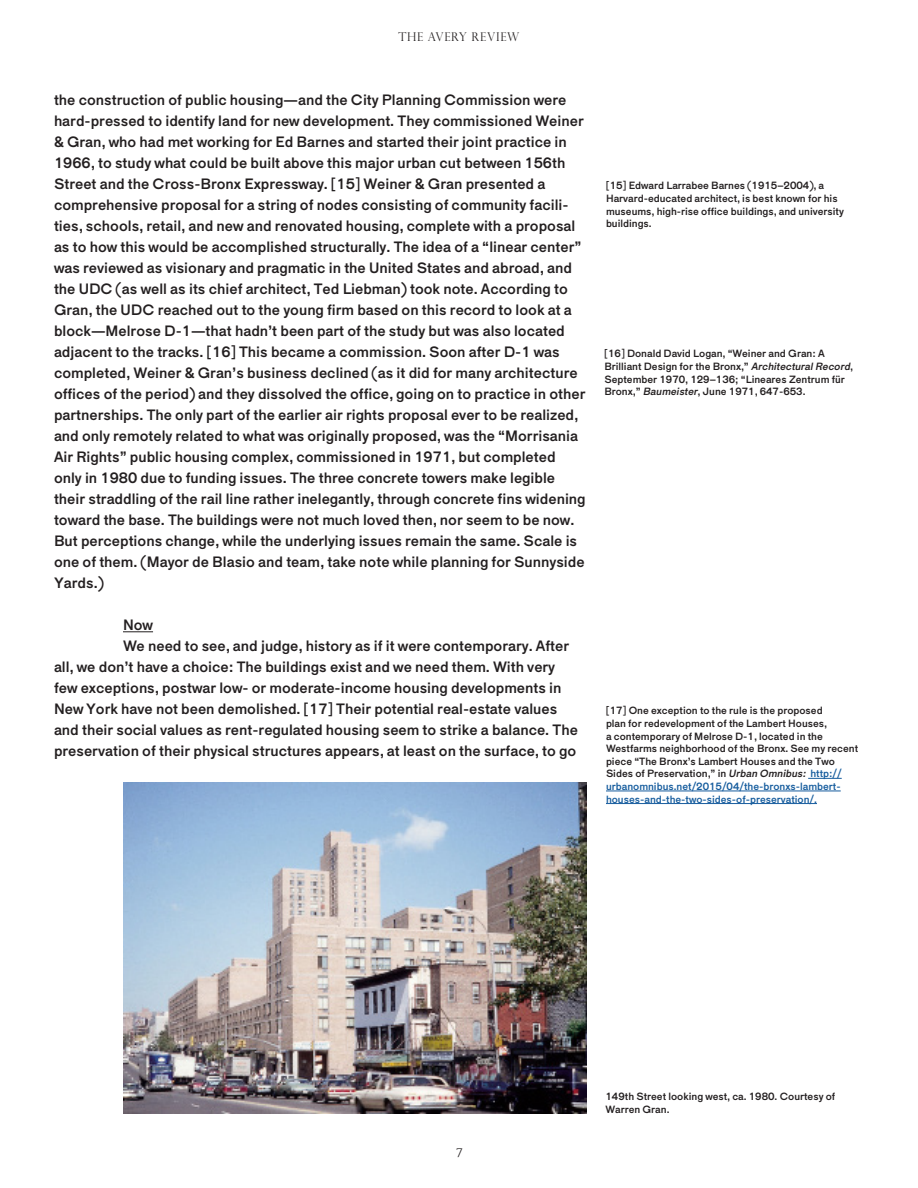
<style>
.page{position:relative;width:918px;height:1188px;background:#fff}
.page>*{position:absolute;margin:0;border:0;box-sizing:border-box;transform-origin:0 0}
.Main_Paragraph{font:15px/21px "Maria Pro";color:#231f20}
.Subheading{font:15px "Maria Pro";color:#231f20}
.t1{font:300 12px "Perpetua Titling MT Std";letter-spacing:.06em;color:#231f20}
.Footnotes{font:10.5px/12.6px "Maria Pro";color:#231f20}
.Captions{font:10.5px/12.6px "Maria Pro";color:#231f20}
.s1{font-style:italic}
.s2{color:#175d9e}
</style>
<div class="page">
<hr style="left:123px;top:631px;width:30px;height:1px;background:#231f20">
<img style="left:123px;top:782px;width:463px;height:331px">
<hr style="left:808px;top:778px;width:34px;height:1px;background:#175d9e">
<hr style="left:606px;top:791px;width:235px;height:1px;background:#175d9e">
<hr style="left:606px;top:803px;width:211px;height:1px;background:#175d9e">
<p class="t1" style="left:399px;top:30px;width:122px">THE AVERY REVIEW</p>
<p class="Main_Paragraph" style="left:54px;top:90px;width:533px">the construction of public housing—and the City Planning Commission were hard-pressed to identify land for new development. They commissioned Weiner &amp; Gran, who had met working for Ed Barnes and started their joint practice in 1966, to study what could be built above this major urban cut between 156th Street and the Cross-Bronx Expressway. [15] Weiner &amp; Gran presented a comprehensive proposal for a string of nodes consisting of community facili&shy;ties, schools, retail, and new and renovated housing, complete with a proposal as to how this would be accomplished structurally. The idea of a “linear center” was reviewed as visionary and pragmatic in the United States and abroad, and the UDC (as well as its chief architect, Ted Liebman) took note. According to Gran, the UDC reached out to the young firm based on this record to look at a block—Melrose D-1—that hadn’t been part of the study but was also located adjacent to the tracks. [16] This became a commission. Soon after D-1 was completed, Weiner &amp; Gran’s business declined (as it did for many architecture offices of the period) and they dissolved the office, going on to practice in other partnerships. The only part of the earlier air rights proposal ever to be realized, and only remotely related to what was originally proposed, was the “Morrisania Air Rights” public housing complex, commissioned in 1971, but completed only in 1980 due to funding issues. The three concrete towers make legible their straddling of the rail line rather inelegantly, through concrete fins widening toward the base. The buildings were not much loved then, nor seem to be now.<br>But perceptions change, while the underlying issues remain the same. Scale is one of them. (Mayor de Blasio and team, take note while planning for Sunnyside Yards.)</p>
<p class="Subheading" style="left:123px;top:616px;width:32px">Now</p>
<p class="Main_Paragraph" style="left:54px;top:636px;width:525px;text-indent:69px">We need to see, and judge, history as if it were contemporary. After all, we don’t have a choice: The buildings exist and we need them. With very few exceptions, postwar low- or moderate-income housing developments in New York have not been demolished. [17] Their potential real-estate values and their social values as rent-regulated housing seem to strike a balance. The preservation of their physical structures appears, at least on the surface, to go</p>
<p class="Footnotes" style="left:606px;top:179px;width:239px">[15] Edward Larrabee Barnes (1915–2004), a Harvard-educated architect, is best known for his museums, high-rise office buildings, and university buildings.</p>
<p class="Footnotes" style="left:604px;top:347px;width:250px">[16] Donald David Logan, “Weiner and Gran: A Brilliant Design for the Bronx,” <span class="s1">ArchitecturalRecord</span>, September 1970, 129–136; “Lineares Zentrum für Bronx,” <span class="s1">Baumeister</span>, June 1971, 647-653.</p>
<p class="Footnotes" style="left:606px;top:704px;width:254px">[17] One exception to the rule is the proposed<br>plan for redevelopment of the Lambert Houses,<br>a contemporary of Melrose D-1, located in the Westfarms neighborhood of the Bronx. See my recent piece “The Bronx’s Lambert Houses and the Two Sides of Preservation,” in <span class="s1">Urban Omnibus:</span> <span class="s2">http:// urbanomnibus.net/2015/04/the-bronxs-lambert&shy;houses-and-the-two-sides-of-preservation/.</span></p>
<p class="t1" style="left:456px;top:1146px;width:8px">7</p>
<p class="Captions" style="left:606px;top:1090px;width:231px">149th Street looking west, ca. 1980. Courtesy of<br>Warren Gran.</p>
</div>
